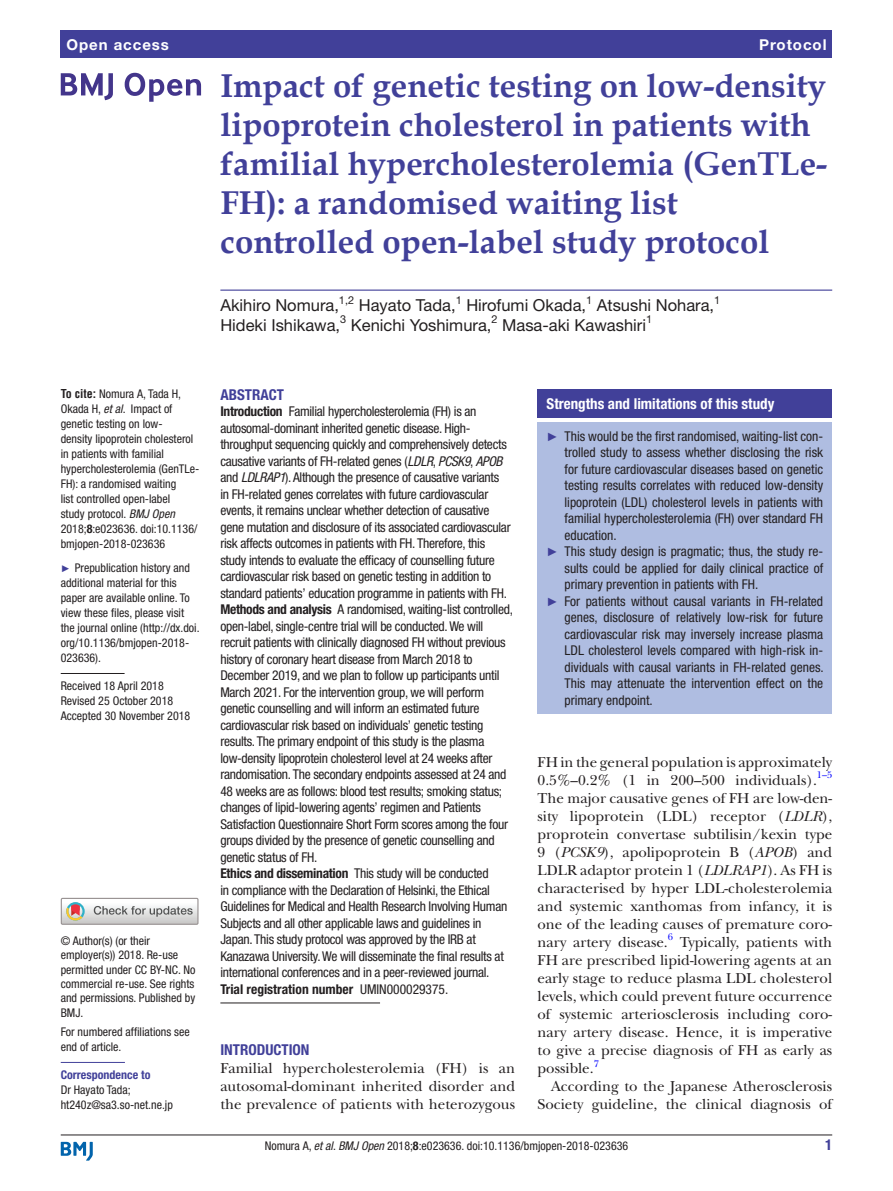
<style>
.page{position:relative;width:893px;height:1191px;background:#fff}
.page>*{position:absolute;margin:0;border:0;box-sizing:border-box;transform-origin:0 0}
.t1{font:700 33px/39px "Book Antiqua";color:#414099}
.t2{font:16.5px "Helvetica Neue LT Std";color:#231f20}
.t3{font:15px/18px "New Baskerville";color:#231f20;text-align:justify}
.t4{font:700 condensed 15px "Helvetica Neue LT Std";color:#fff}
.t5{font:700 condensed 15px "Helvetica Neue LT Std";color:#414099}
.t6{font:700 15px "Helvetica Neue LT Std";letter-spacing:.065em;color:#fff}
.t7{font:condensed 13.5px/16.5px "Helvetica Neue LT Std";letter-spacing:-.02em;color:#231f20}
.t8{font:condensed 13.5px "Helvetica Neue LT Std";color:#231f20}
.t9{font:condensed 12px/15px "Helvetica Neue LT Std";color:#231f20}
.t10{font:700 condensed 12px "Helvetica Neue LT Std";color:#414099}
.t11{font:10.95px "Helvetica Neue LT Std";color:#231f20}
.t12{font:9.9px "New Baskerville";color:#00f}
.s1{font-family:"Helvetica LT Std";font-weight:700}
.s2{font-style:italic}
.s3{font-weight:700}
.s4{font-family:"Arial";font-stretch:normal;font-size:9.75px;color:#414099}
.s5{font-family:"Arial";font-stretch:normal;font-size:12px;color:#414099}
</style>
<div class="page">
<hr style="left:61px;top:1134px;width:771px;height:1px;background:#231f20">
<svg style="left:61px;top:1141px;width:32px;height:19px"></svg>
<div style="left:61px;top:31px;width:771px;height:27px;background:#414099"></div>
<hr style="left:220px;top:289px;width:612px;height:2px;background:#414099">
<hr style="left:61px;top:673px;width:64px;height:1px;background:#231f20">
<hr style="left:61px;top:1062px;width:64px;height:1px;background:#414099">
<svg style="left:61px;top:73px;width:52px;height:27px"></svg>
<svg style="left:125px;top:73px;width:76px;height:29px"></svg>
<div style="left:61px;top:897px;width:138px;height:27px;border:1px solid #969090"></div>
<svg style="left:61px;top:898px;width:137px;height:26px"></svg>
<hr style="left:220px;top:1002px;width:160px;height:1px;background:#231f20">
<div style="left:538px;top:389px;width:294px;height:29px;background:#414099"></div>
<div style="left:538px;top:422px;width:294px;height:291px;background:#afbde1"></div>
<p class="t6" style="left:66px;top:35px;width:104px">Open access</p>
<p class="t6" style="left:759px;top:35px;width:69px">Protocol</p>
<h1 class="t1" style="left:220px;top:66px;width:608px">Impact of genetic testing on low-density lipoprotein cholesterol in patients with familial hypercholesterolemia (GenTLe-FH): a randomised waiting list controlled open-label study protocol</h1>
<p class="t2" style="left:220px;top:296px;width:120px">Akihiro Nomura,</p>
<p class="t11" style="left:339px;top:293px;width:17px">1,2</p>
<p class="t2" style="left:359px;top:296px;width:98px">Hayato Tada,</p>
<p class="t11" style="left:456px;top:293px;width:8px">1</p>
<p class="t2" style="left:466px;top:296px;width:121px">Hirofumi Okada,</p>
<p class="t11" style="left:586px;top:293px;width:8px">1</p>
<p class="t2" style="left:597px;top:296px;width:119px">Atsushi Nohara,</p>
<p class="t11" style="left:714px;top:293px;width:8px">1</p>
<p class="t2" style="left:220px;top:315px;width:121px">Hideki Ishikawa,</p>
<p class="t11" style="left:340px;top:313px;width:8px">3</p>
<p class="t2" style="left:351px;top:315px;width:142px">Kenichi Yoshimura,</p>
<p class="t11" style="left:491px;top:313px;width:8px">2</p>
<p class="t2" style="left:502px;top:315px;width:145px">Masa-aki Kawashiri</p>
<p class="t11" style="left:646px;top:313px;width:8px">1</p>
<p class="t9" style="left:61px;top:386px;width:140px"><span class="s1">To cite:</span> Nomura A, Tada H,<br>Okada H, <span class="s2">et al</span>. Impact of genetic testing on low-<br>density lipoprotein cholesterol in patients with familial hypercholesterolemia (GenTLe-<br>FH): a randomised waiting<br>list controlled open-label<br>study protocol. <span class="s2">BMJ Open<br></span>2018;<span class="s3">8</span>:e023636. doi:10.1136/ bmjopen-2018-023636</p>
<p class="t9" style="left:61px;top:560px;width:140px"><span class="s4">►</span> Prepublication history and additional material for this paper are available online. To view these files, please visit the journal online (http://dx.doi. org/10.1136/bmjopen-2018-<br>023636).</p>
<p class="t9" style="left:61px;top:678px;width:131px">Received 18 April 2018<br>Revised 25 October 2018<br>Accepted 30 November 2018</p>
<p class="t9" style="left:61px;top:933px;width:136px;line-height:14.4px">© Author(s) (or their employer(s)) 2018. Re-use permitted under CC BY-NC. No commercial re-use. See rights and permissions. Published by<br>BMJ.</p>
<p class="t9" style="left:61px;top:1024px;width:130px">For numbered affiliations see end of article.</p>
<p class="t10" style="left:61px;top:1067px;width:91px">Correspondence to</p>
<p class="t9" style="left:61px;top:1082px;width:114px">Dr Hayato Tada; ht240z@sa3.so-net.ne.jp</p>
<p class="t5" style="left:220px;top:385px;width:65px">Abstract</p>
<p class="t7" style="left:220px;top:403px;width:294px"><span class="s3">Introduction</span> Familial hypercholesterolemia (FH) is an autosomal-dominant inherited genetic disease. High&shy;throughput sequencing quickly and comprehensively detects causative variants of FH-related genes (<span class="s2">LDLR</span>, <span class="s2">PCSK9</span>, <span class="s2">APOB </span>and <span class="s2">LDLRAP1</span>). Although the presence of causative variants<br>in FH-related genes correlates with future cardiovascular events, it remains unclear whether detection of causative gene mutation and disclosure of its associated cardiovascular risk affects outcomes in patients with FH. Therefore, this study intends to evaluate the efficacy of counselling future cardiovascular risk based on genetic testing in addition to standard patients’ education programme in patients with FH.<br><span class="s3">Methods and analysis</span> A randomised, waiting-list controlled, open-label, single-centre trial will be conducted. We will recruit patients with clinically diagnosed FH without previous history of coronary heart disease from March 2018 to December 2019, and we plan to follow up participants until March 2021. For the intervention group, we will perform genetic counselling and will inform an estimated future cardiovascular risk based on individuals’ genetic testing results. The primary endpoint of this study is the plasma low-density lipoprotein cholesterol level at 24 weeks after randomisation. The secondary endpoints assessed at 24 and 48 weeks are as follows: blood test results; smoking status; changes of lipid-lowering agents’ regimen and Patients Satisfaction Questionnaire Short Form scores among the four groups divided by the presence of genetic counselling and genetic status of FH.<br><span class="s3">Ethics and dissemination</span> This study will be conducted<br>in compliance with the Declaration of Helsinki, the Ethical Guidelines for Medical and Health Research Involving Human Subjects and all other applicable laws and guidelines in Japan. This study protocol was approved by the IRB at Kanazawa University. We will disseminate the final results at international conferences and in a peer-reviewed journal.<br><span class="s3">Trial registration number</span> UMIN000029375.</p>
<p class="t5" style="left:220px;top:1041px;width:91px">Introduction</p>
<p class="t3" style="left:220px;top:1059px;width:296px">Familial hypercholesterolemia (FH) is an autosomal-dominant inherited disorder and the prevalence of patients with heterozygous</p>
<p class="t4" style="left:547px;top:394px;width:229px">Strengths and limitations of this study</p>
<p class="t8" style="left:547px;top:428px;width:278px"><span class="s5">►</span> This would be the first randomised, waiting-list con-</p>
<p class="t8" style="left:565px;top:444px;width:260px">trolled study to assess whether disclosing the risk</p>
<p class="t8" style="left:565px;top:461px;width:260px">for future cardiovascular diseases based on genetic</p>
<p class="t8" style="left:565px;top:477px;width:260px">testing results correlates with reduced low-density</p>
<p class="t8" style="left:565px;top:494px;width:260px">lipoprotein (LDL) cholesterol levels in patients with</p>
<p class="t8" style="left:565px;top:510px;width:260px">familial hypercholesterolemia (FH) over standard FH</p>
<p class="t8" style="left:565px;top:527px;width:54px">education.</p>
<p class="t8" style="left:547px;top:543px;width:278px"><span class="s5">►</span> This study design is pragmatic; thus, the study re-</p>
<p class="t8" style="left:565px;top:560px;width:260px">sults could be applied for daily clinical practice of</p>
<p class="t8" style="left:565px;top:576px;width:195px">primary prevention in patients with FH.</p>
<p class="t8" style="left:547px;top:593px;width:278px"><span class="s5">►</span> For patients without causal variants in FH-related</p>
<p class="t8" style="left:565px;top:609px;width:260px">genes, disclosure of relatively low-risk for future</p>
<p class="t8" style="left:565px;top:626px;width:260px">cardiovascular risk may inversely increase plasma</p>
<p class="t8" style="left:565px;top:642px;width:260px">LDL cholesterol levels compared with high-risk in-</p>
<p class="t8" style="left:565px;top:659px;width:261px">dividuals with causal variants in FH-related genes.</p>
<p class="t8" style="left:565px;top:675px;width:260px">This may attenuate the intervention effect on the</p>
<p class="t8" style="left:565px;top:692px;width:90px">primary endpoint.</p>
<p class="t3" style="left:538px;top:753px;width:296px">FH in the general population is approximately 0.5%–0.2% (1 in 200–500 individuals).<sup>1–5<br></sup>The major causative genes of FH are low-den&shy;sity lipoprotein (LDL) receptor (<span class="s2">LDLR</span>), proprotein convertase subtilisin/kexin type 9 (<span class="s2">PCSK9</span>), apolipoprotein B (<span class="s2">APOB</span>) and LDLR adaptor protein 1 (<span class="s2">LDLRAP1</span>). As FH is characterised by hyper LDL-cholesterolemia and systemic xanthomas from infancy, it is one of the leading causes of premature coro&shy;nary artery disease.</p>
<p class="t12" style="left:668px;top:931px;width:7px">6</p>
<p class="t3" style="left:538px;top:933px;width:296px;text-indent:142px">Typically, patients with FH are prescribed lipid-lowering agents at an early stage to reduce plasma LDL cholesterol levels, which could prevent future occurrence of systemic arteriosclerosis including coro&shy;nary artery disease. Hence, it is imperative to give a precise diagnosis of FH as early as possible.<sup>7</sup></p>
<p class="t3" style="left:538px;top:1077px;width:296px;text-align:right">According to the Japanese Atherosclerosis<br>Society guideline, the clinical diagnosis of</p>
<p class="t9" style="left:265px;top:1137px;width:365px">Nomura A, <span class="s2">et al</span>. <span class="s2">BMJ Open</span> 2018;<span class="s3">8</span>:e023636. doi:10.1136/bmjopen-2018-023636</p>
<p class="t5" style="left:825px;top:1135px;width:9px">1</p>
</div>
